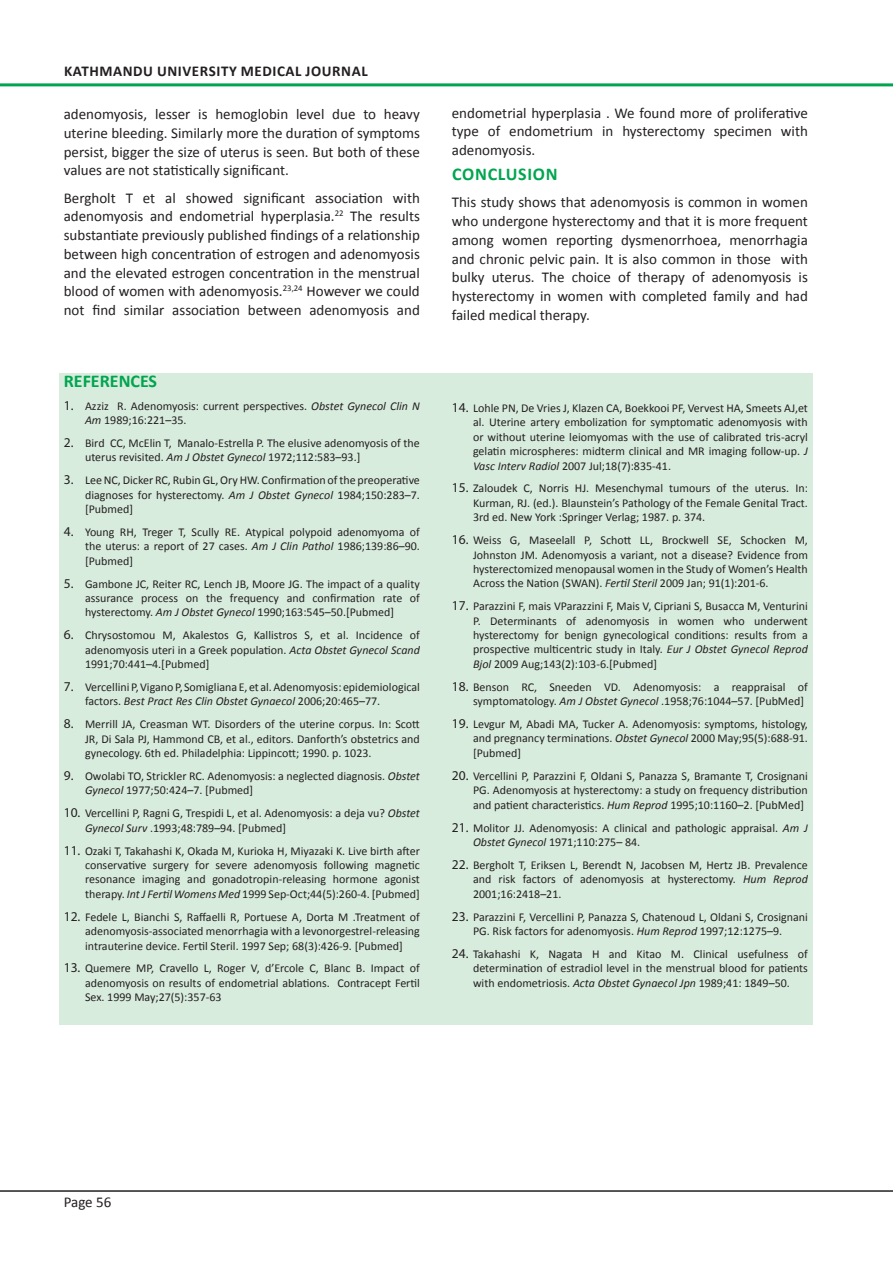
<style>
.page{position:relative;width:893px;height:1263px;background:#fff}
.page>*{position:absolute;margin:0;border:0;box-sizing:border-box;transform-origin:0 0}
.Heading_2_-_Sub_head{font:700 18px "Calibri";letter-spacing:.04em;color:#00a54f}
.Normal_Text{font:700 18px "Calibri";color:#00a54f}
.Normal_Text-2{font:15px/18.8px "Calibri";color:#231f20;text-align:justify}
.t1{font:700 15px "Calibri";letter-spacing:.04em;color:#231f20}
.Refrence_Text{font:12px/14.4px "Calibri";color:#231f20;text-align:justify}
.s1{font-family:"Myriad Pro";font-size:13.5px}
.s2{font-style:italic}
</style>
<div class="page">
<hr style="left:0;top:1190px;width:893px;height:2px;background:#231f20">
<hr style="left:0;top:83px;width:893px;height:3px;background:#00a54f">
<div style="left:60px;top:373px;width:753px;height:651px;background:#d8ecdd"></div>
<p class="t1" style="left:64px;top:61px;width:305px">KATHMANDU UNIVERSITY MEDICAL JOURNAL</p>
<p class="Normal_Text-2" style="left:64px;top:105px;width:358px">adenomyosis, lesser is hemoglobin level due to heavy uterine bleeding. Similarly more the duration of symptoms persist, bigger the size of uterus is seen. But both of these values are not statistically significant.</p>
<p class="Normal_Text-2" style="left:64px;top:188px;width:358px">Bergholt T et al showed significant association with adenomyosis and endometrial hyperplasia.<sup>22</sup> The results substantiate previously published findings of a relationship between high concentration of estrogen and adenomyosis and the elevated estrogen concentration in the menstrual blood of women with adenomyosis.<sup>23,24</sup> However we could not find similar association between adenomyosis and</p>
<p class="Normal_Text" style="left:64px;top:369px;width:95px">REFERENCES</p>
<p class="Refrence_Text" style="left:85px;top:398px;width:336px;text-indent:-21px"><span class="s1">1.</span> Azziz R. Adenomyosis: current perspectives. <span class="s2">Obstet Gynecol Clin N<br>Am</span> 1989;16:221–35.</p>
<p class="Refrence_Text" style="left:85px;top:436px;width:336px;text-indent:-21px"><span class="s1">2.</span> Bird CC, McElin T, Manalo-Estrella P. The elusive adenomyosis of the uterus revisited. <span class="s2">Am J Obstet Gynecol</span> 1972;112:583–93.]</p>
<p class="Refrence_Text" style="left:85px;top:473px;width:336px;text-indent:-21px"><span class="s1">3.</span> Lee NC, Dicker RC, Rubin GL, Ory HW. Confirmation of the preoperative diagnoses for hysterectomy. <span class="s2">Am J Obstet Gynecol</span> 1984;150:283–7. [Pubmed]</p>
<p class="Refrence_Text" style="left:85px;top:525px;width:336px;text-indent:-21px"><span class="s1">4.</span> Young RH, Treger T, Scully RE. Atypical polypoid adenomyoma of the uterus: a report of 27 cases. <span class="s2">Am J Clin Pathol</span> 1986;139:86–90. [Pubmed]</p>
<p class="Refrence_Text" style="left:85px;top:576px;width:336px;text-indent:-21px"><span class="s1">5.</span> Gambone JC, Reiter RC, Lench JB, Moore JG. The impact of a quality assurance process on the frequency and confirmation rate of hysterectomy. <span class="s2">Am J Obstet Gynecol</span> 1990;163:545–50.[Pubmed]</p>
<p class="Refrence_Text" style="left:85px;top:628px;width:336px;text-indent:-21px"><span class="s1">6.</span> Chrysostomou M, Akalestos G, Kallistros S, et al. Incidence of adenomyosis uteri in a Greek population. <span class="s2">Acta Obstet Gynecol Scand </span>1991;70:441–4.[Pubmed]</p>
<p class="Refrence_Text" style="left:85px;top:680px;width:336px;text-indent:-21px"><span class="s1">7.</span> Vercellini P, Vigano P, Somigliana E, et al. Adenomyosis: epidemiological factors. <span class="s2">Best Pract Res Clin Obstet Gynaecol</span> 2006;20:465–77.</p>
<p class="Refrence_Text" style="left:85px;top:717px;width:336px;text-indent:-21px"><span class="s1">8.</span> Merrill JA, Creasman WT. Disorders of the uterine corpus. In: Scott JR, Di Sala PJ, Hammond CB, et al., editors. Danforth’s obstetrics and gynecology. 6th ed. Philadelphia: Lippincott; 1990. p. 1023.</p>
<p class="Refrence_Text" style="left:85px;top:769px;width:336px;text-indent:-21px"><span class="s1">9.</span> Owolabi TO, Strickler RC. Adenomyosis: a neglected diagnosis. <span class="s2">Obstet<br>Gynecol</span> 1977;50:424–7. [Pubmed]</p>
<p class="Refrence_Text" style="left:85px;top:806px;width:336px;text-indent:-21px"><span class="s1">10.</span> Vercellini P, Ragni G, Trespidi L, et al. Adenomyosis: a deja vu? <span class="s2">Obstet<br>Gynecol Surv</span> .1993;48:789–94. [Pubmed]</p>
<p class="Refrence_Text" style="left:85px;top:843px;width:336px;text-indent:-21px"><span class="s1">11.</span> Ozaki T, Takahashi K, Okada M, Kurioka H, Miyazaki K. Live birth after conservative surgery for severe adenomyosis following magnetic resonance imaging and gonadotropin-releasing hormone agonist therapy. <span class="s2">Int J Fertil Womens Med</span> 1999 Sep-Oct;44(5):260-4. [Pubmed]</p>
<p class="Refrence_Text" style="left:85px;top:910px;width:336px;text-indent:-21px"><span class="s1">12.</span> Fedele L, Bianchi S, Raffaelli R, Portuese A, Dorta M .Treatment of adenomyosis-associated menorrhagia with a levonorgestrel-releasing intrauterine device. Fertil Steril. 1997 Sep; 68(3):426-9. [Pubmed]</p>
<p class="Refrence_Text" style="left:85px;top:961px;width:336px;text-indent:-21px"><span class="s1">13.</span> Quemere MP, Cravello L, Roger V, d’Ercole C, Blanc B. Impact of adenomyosis on results of endometrial ablations. Contracept Fertil Sex. 1999 May;27(5):357-63</p>
<p class="Normal_Text-2" style="left:452px;top:103px;width:358px">endometrial hyperplasia . We found more of proliferative type of endometrium in hysterectomy specimen with adenomyosis.</p>
<p class="Heading_2_-_Sub_head" style="left:452px;top:163px;width:107px">CONCLUSION</p>
<p class="Normal_Text-2" style="left:452px;top:193px;width:358px">This study shows that adenomyosis is common in women who undergone hysterectomy and that it is more frequent among women reporting dysmenorrhoea, menorrhagia and chronic pelvic pain. It is also common in those with bulky uterus. The choice of therapy of adenomyosis is hysterectomy in women with completed family and had failed medical therapy.</p>
<p class="Refrence_Text" style="left:473px;top:401px;width:336px;text-indent:-21px"><span class="s1">14.</span> Lohle PN, De Vries J, Klazen CA, Boekkooi PF, Vervest HA, Smeets AJ,et al. Uterine artery embolization for symptomatic adenomyosis with or without uterine leiomyomas with the use of calibrated tris-acryl gelatin microspheres: midterm clinical and MR imaging follow-up. <span class="s2">J Vasc Interv Radiol</span> 2007 Jul;18(7):835-41.</p>
<p class="Refrence_Text" style="left:473px;top:481px;width:336px;text-indent:-21px"><span class="s1">15.</span> Zaloudek C, Norris HJ. Mesenchymal tumours of the uterus. In:<br>Kurman, RJ. (ed.). Blaunstein’s Pathology of the Female Genital Tract.<br>3rd ed. New York :Springer Verlag; 1987. p. 374.</p>
<p class="Refrence_Text" style="left:473px;top:533px;width:336px;text-indent:-21px"><span class="s1">16.</span> Weiss G, Maseelall P, Schott LL, Brockwell SE, Schocken M, Johnston JM. Adenomyosis a variant, not a disease? Evidence from hysterectomized menopausal women in the Study of Women’s Health Across the Nation (SWAN). <span class="s2">Fertil Steril</span> 2009 Jan; 91(1):201-6.</p>
<p class="Refrence_Text" style="left:473px;top:599px;width:336px;text-indent:-21px"><span class="s1">17.</span> Parazzini F, mais VParazzini F, Mais V, Cipriani S, Busacca M, Venturini P. Determinants of adenomyosis in women who underwent hysterectomy for benign gynecological conditions: results from a prospective multicentric study in Italy. <span class="s2">Eur J Obstet Gynecol Reprod Bjol</span> 2009 Aug;143(2):103-6.[Pubmed]</p>
<p class="Refrence_Text" style="left:473px;top:680px;width:336px;text-indent:-21px"><span class="s1">18.</span> Benson RC, Sneeden VD. Adenomyosis: a reappraisal of symptomatology. <span class="s2">Am J Obstet Gynecol</span> .1958;76:1044–57. [PubMed]</p>
<p class="Refrence_Text" style="left:473px;top:717px;width:336px;text-indent:-21px"><span class="s1">19.</span> Levgur M, Abadi MA, Tucker A. Adenomyosis: symptoms, histology, and pregnancy terminations. <span class="s2">Obstet Gynecol</span> 2000 May;95(5):688-91. [Pubmed]</p>
<p class="Refrence_Text" style="left:473px;top:769px;width:336px;text-indent:-21px"><span class="s1">20.</span> Vercellini P, Parazzini F, Oldani S, Panazza S, Bramante T, Crosignani PG. Adenomyosis at hysterectomy: a study on frequency distribution and patient characteristics. <span class="s2">Hum Reprod</span> 1995;10:1160–2. [PubMed]</p>
<p class="Refrence_Text" style="left:473px;top:820px;width:336px;text-indent:-21px"><span class="s1">21.</span> Molitor JJ. Adenomyosis: A clinical and pathologic appraisal. <span class="s2">Am J<br>Obstet Gynecol</span> 1971;110:275– 84.</p>
<p class="Refrence_Text" style="left:473px;top:858px;width:336px;text-indent:-21px"><span class="s1">22.</span> Bergholt T, Eriksen L, Berendt N, Jacobsen M, Hertz JB. Prevalence and risk factors of adenomyosis at hysterectomy. <span class="s2">Hum Reprod </span>2001;16:2418–21.</p>
<p class="Refrence_Text" style="left:452px;top:909px;width:358px;text-align:center"><span class="s1">23.</span> Parazzini F, Vercellini P, Panazza S, Chatenoud L, Oldani S, Crosignani<br>PG. Risk factors for adenomyosis. <span class="s2">Hum Reprod</span> 1997;12:1275–9.</p>
<p class="Refrence_Text" style="left:473px;top:947px;width:336px;text-indent:-21px"><span class="s1">24.</span> Takahashi K, Nagata H and Kitao M. Clinical usefulness of determination of estradiol level in the menstrual blood for patients with endometriosis. <span class="s2">Acta Obstet Gynaecol Jpn</span> 1989;41: 1849–50.</p>
<p class="Normal_Text-2" style="left:64px;top:1193px;width:49px">Page 56</p>
</div>
